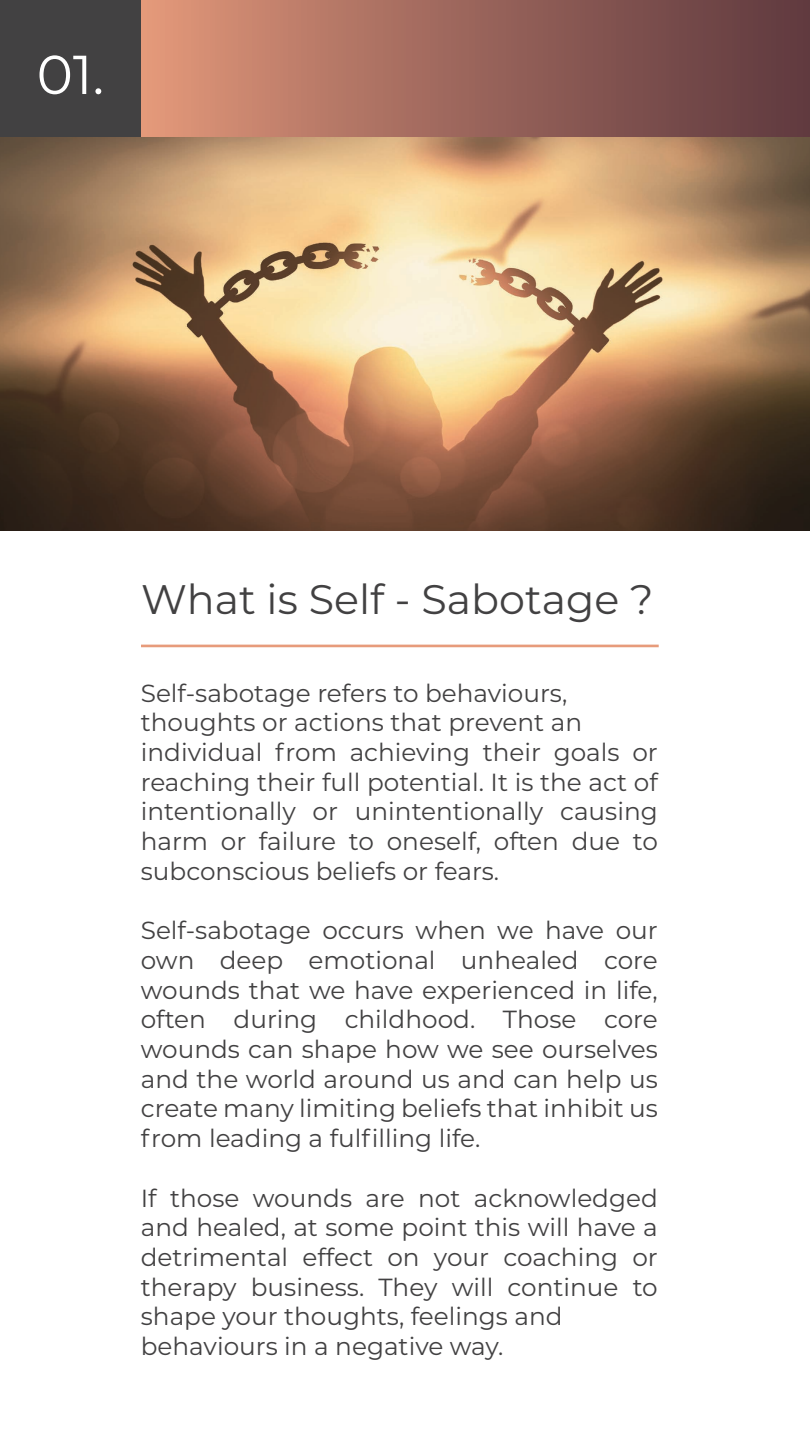
<style>
.page{position:relative;width:810px;height:1440px;background:#fff}
.page>*{position:absolute;margin:0;border:0;box-sizing:border-box;transform-origin:0 0}
.t1{font:54.75px "Montserrat";color:#fff}
.t2{font:41.25px "Montserrat";color:#424142}
.t3{font:24.75px/29.7px "Montserrat";color:#424142}
</style>
<div class="page">
<hr style="left:141px;top:645px;width:518px;height:2px;background:#e79b7b">
<div style="left:141px;top:0;width:669px;height:141px;background:linear-gradient(to right,#df9579,#5b373e)"></div>
<div style="left:0;top:0;width:141px;height:141px;background:#424142"></div>
<img style="left:0;top:137px;width:810px;height:394px">
<h1 class="t1" style="left:37px;top:37px;width:69px">01.</h1>
<h2 class="t2" style="left:141px;top:571px;width:514px">What is Self - Sabotage ?</h2>
<p class="t3" style="left:141px;top:677px;width:519px">Self-sabotage refers to behaviours, thoughts or actions that prevent an individual from achieving their goals or reaching their full potential. It is the act of intentionally or unintentionally causing harm or failure to oneself, often due to subconscious beliefs or fears.</p>
<p class="t3" style="left:141px;top:915px;width:519px;text-align:justify">Self-sabotage occurs when we have our own deep emotional unhealed core wounds that we have experienced in life, often during childhood. Those core wounds can shape how we see ourselves and the world around us and can help us create many limiting beliefs that inhibit us from leading a fulfilling life.</p>
<p class="t3" style="left:141px;top:1182px;width:519px">If those wounds are not acknowledged and healed, at some point this will have a detrimental effect on your coaching or therapy business. They will continue to shape your thoughts, feelings and behaviours in a negative way.</p>
</div>
